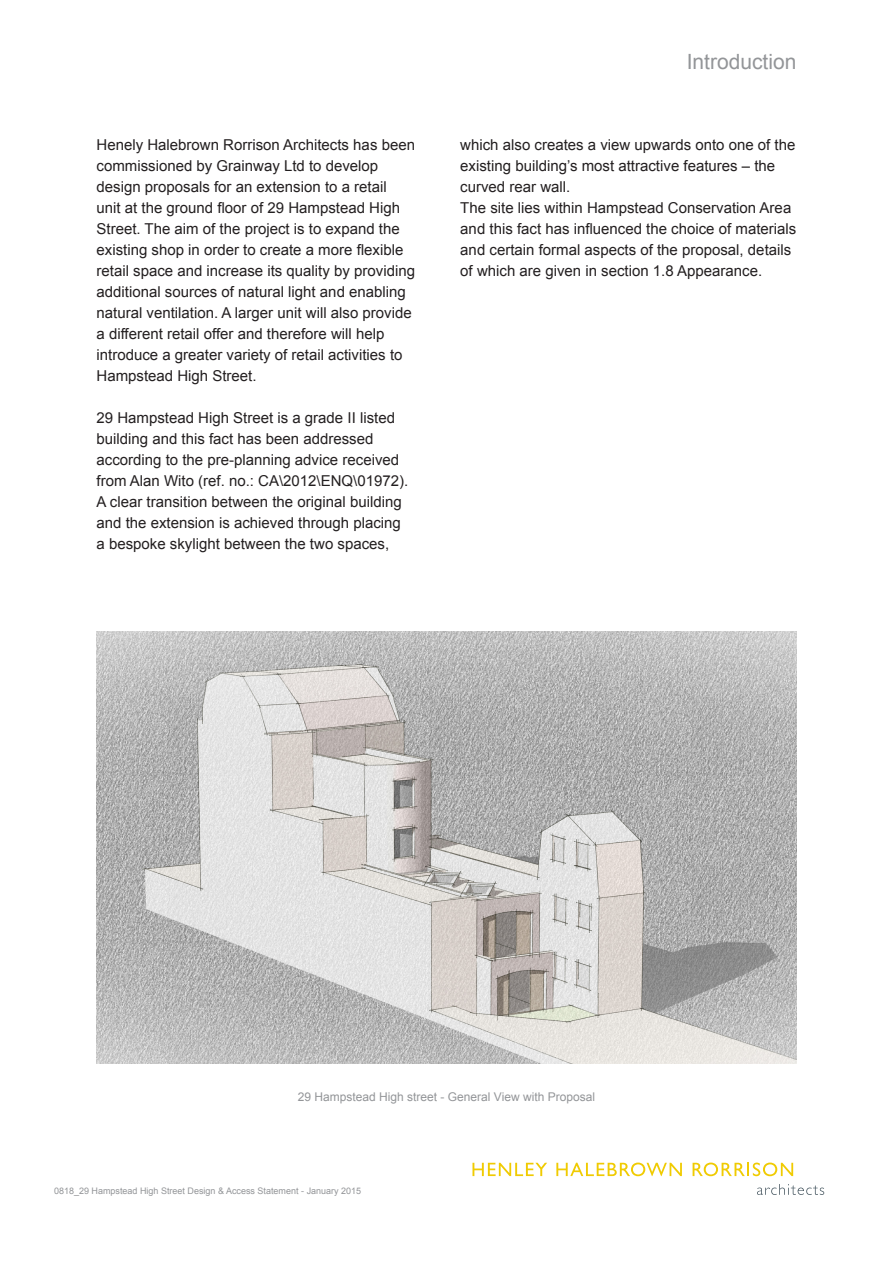
<style>
.page{position:relative;width:893px;height:1263px;background:#fff}
.page>*{position:absolute;margin:0;border:0;box-sizing:border-box;transform-origin:0 0}
.t1{font:21px "Arial";color:#939598}
.t2{font:15px/21px "Arial";color:#231f20}
.t3{font:12px "Arial";color:#939598}
.t4{font:9px "Arial";color:#939598}
</style>
<div class="page">
<svg style="left:472px;top:1163px;width:75px;height:13px"></svg>
<svg style="left:556px;top:1162px;width:126px;height:14px"></svg>
<svg style="left:693px;top:1162px;width:100px;height:14px"></svg>
<svg style="left:757px;top:1184px;width:67px;height:11px"></svg>
<img style="left:97px;top:631px;width:699px;height:432px">
<p class="t2" style="left:97px;top:134px;width:320px">Henely Halebrown Rorrison Architects has been commissioned by Grainway Ltd to develop design proposals for an extension to a retail<br>unit at the ground floor of 29 Hampstead High Street. The aim of the project is to expand the existing shop in order to create a more flexible retail space and increase its quality by providing additional sources of natural light and enabling natural ventilation. A larger unit will also provide a different retail offer and therefore will help introduce a greater variety of retail activities to Hampstead High Street.</p>
<p class="t2" style="left:97px;top:407px;width:313px">29 Hampstead High Street is a grade II listed building and this fact has been addressed according to the pre-planning advice received from Alan Wito (ref. no.: CA\2012\ENQ\01972).<br>A clear transition between the original building and the extension is achieved through placing a bespoke skylight between the two spaces,</p>
<p class="t1" style="left:687px;top:48px;width:111px">Introduction</p>
<p class="t2" style="left:460px;top:134px;width:337px">which also creates a view upwards onto one of the existing building’s most attractive features – the curved rear wall.</p>
<p class="t2" style="left:460px;top:197px;width:337px">The site lies within Hampstead Conservation Area and this fact has influenced the choice of materials and certain formal aspects of the proposal, details of which are given in section 1.8 Appearance.</p>
<p class="t3" style="left:298px;top:1089px;width:299px">29 Hampstead High street - General View with Proposal</p>
<p class="t4" style="left:54px;top:1185px;width:309px">0818_29 Hampstead High Street Design &amp; Access Statement - January 2015</p>
</div>
